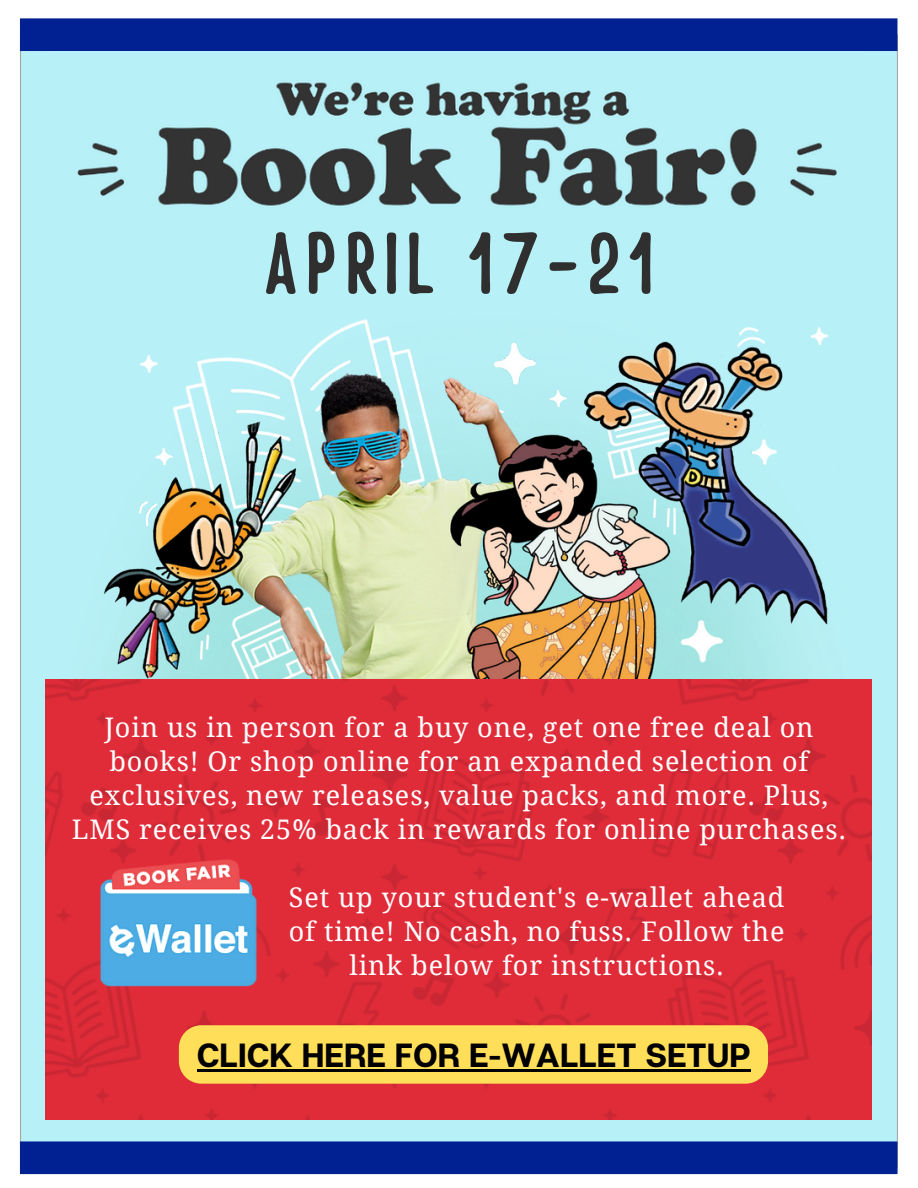
<style>
.page{position:relative;width:918px;height:1188px;background:#fff}
.page>*{position:absolute;margin:0;border:0;box-sizing:border-box;transform-origin:0 0}
.t1{font:85.8px "Handy Casual Condensed";letter-spacing:.09em;color:#302f2f}
.t2{font:700 33.45px "Articulat CF";color:#000}
.t3{font:27px/33.8px "Droid Serif";letter-spacing:.035em;color:#fff;text-align:center}
</style>
<div class="page">
<div style="left:20px;top:35px;width:877px;height:1138px;background:#b8f0f7"></div>
<hr style="left:897px;top:35px;width:1px;height:1133px;background:#a6a6a6">
<hr style="left:20px;top:35px;width:1px;height:1133px;background:#a6a6a6">
<div style="left:20px;top:18px;width:877px;height:33px;background:#012091"></div>
<div style="left:20px;top:1141px;width:877px;height:33px;background:#012091"></div>
<img style="left:77px;top:82px;width:760px;height:124px">
<img style="left:72px;top:319px;width:774px;height:361px">
<img style="left:46px;top:680px;width:826px;height:440px">
<img style="left:92px;top:848px;width:175px;height:154px">
<div style="left:179px;top:1025px;width:589px;height:59px;background:#ffde59;border-radius:22px"></div>
<hr style="left:197px;top:1069px;width:553px;height:2px;background:#000">
<h1 class="t1" style="left:265px;top:207px;width:390px">APRIL 17-21</h1>
<p class="t3" style="left:72px;top:711px;width:776px">Join us in person for a buy one, get one free deal on books! Or shop online for an expanded selection of exclusives, new releases, value packs, and more. Plus, LMS receives 25% back in rewards for online purchases.</p>
<p class="t3" style="left:289px;top:881px;width:497px">Set up your student's e-wallet ahead of time! No cash, no fuss. Follow the link below for instructions.</p>
<p class="t2" style="left:197px;top:1034px;width:555px">CLICK HERE FOR E-WALLET SETUP</p>
</div>
